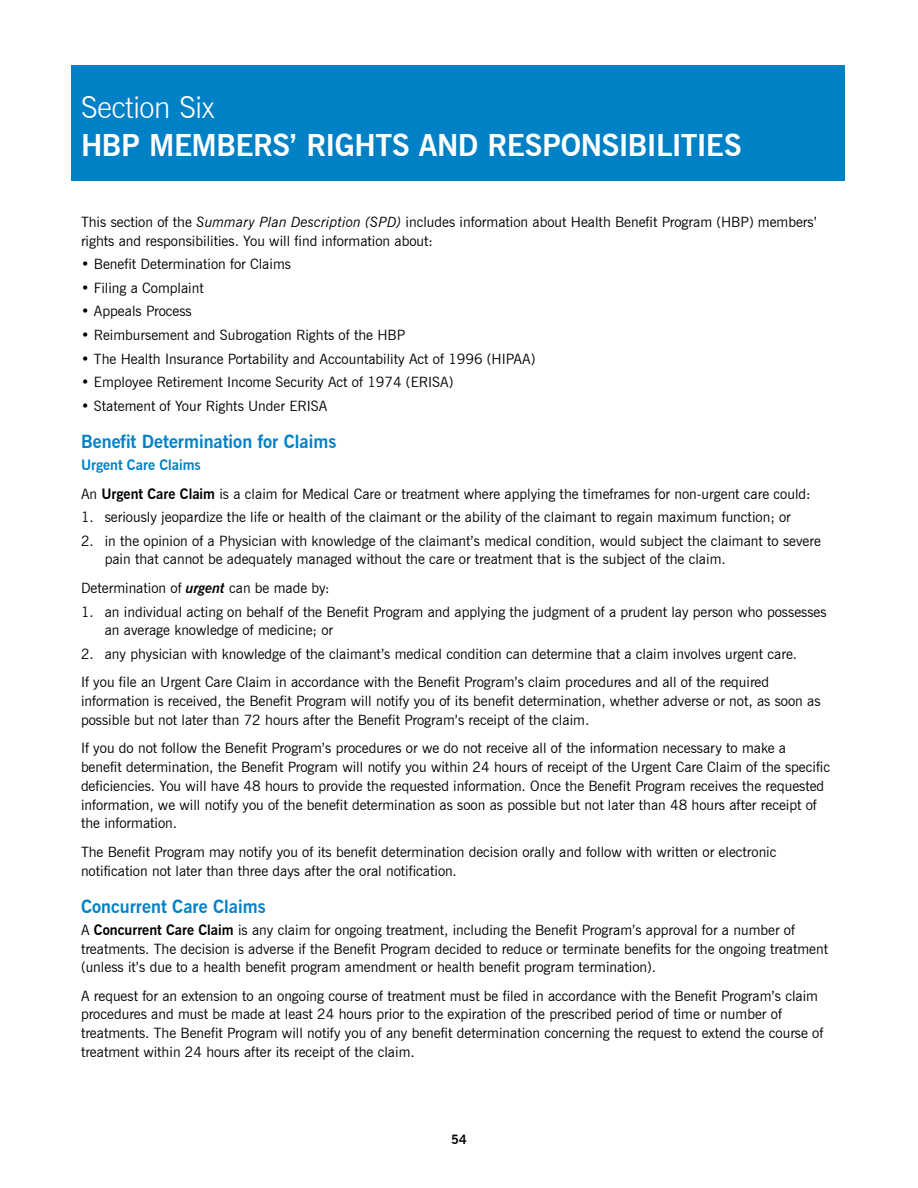
<style>
.page{position:relative;width:918px;height:1188px;background:#fff}
.page>*{position:absolute;margin:0;border:0;box-sizing:border-box;transform-origin:0 0}
.t1{font:700 30px "News Gothic BT";letter-spacing:-.02em;color:#fff}
.t2{font:300 30px "News Gothic BT";letter-spacing:-.015em;color:#fff}
.t3{font:700 18px "News Gothic BT";color:#0081c6}
.t4{font:14.25px/18.8px "News Gothic BT";color:#000}
.t5{font:700 12.75px "News Gothic BT";color:#000}
.s1{font-style:italic}
.s2{font-weight:700;color:#0081c6}
.s3{font-weight:700}
.s4{font-weight:700;font-style:italic}
</style>
<div class="page">
<div style="left:71px;top:65px;width:774px;height:116px;background:#0081c6"></div>
<h1 class="t2" style="left:81px;top:89px;width:135px">Section Six</h1>
<h1 class="t1" style="left:81px;top:127px;width:662px">HBP MEMBERS’ RIGHTS AND RESPONSIBILITIES</h1>
<p class="t4" style="left:81px;top:212px;width:738px">This section of the <span class="s1">Summary Plan Description (SPD)</span> includes information about Health Benefit Program (HBP) members’ rights and responsibilities. You will find information about:</p>
<p class="t4" style="left:81px;top:255px;width:212px">• Benefit Determination for Claims</p>
<p class="t4" style="left:81px;top:278px;width:124px">• Filing a Complaint</p>
<p class="t4" style="left:81px;top:302px;width:112px">• Appeals Process</p>
<p class="t4" style="left:81px;top:325px;width:326px">• Reimbursement and Subrogation Rights of the HBP</p>
<p class="t4" style="left:81px;top:349px;width:456px">• The Health Insurance Portability and Accountability Act of 1996 (HIPAA)</p>
<p class="t4" style="left:81px;top:373px;width:374px">• Employee Retirement Income Security Act of 1974 (ERISA)</p>
<p class="t4" style="left:81px;top:396px;width:248px">• Statement of Your Rights Under ERISA</p>
<p class="t3" style="left:81px;top:431px;width:257px">Benefit Determination for Claims</p>
<p class="t4" style="left:81px;top:451px;width:731px;line-height:28.5px"><span class="s2">Urgent Care Claims<br></span>An <span class="s3">Urgent Care Claim</span> is a claim for Medical Care or treatment where applying the timeframes for non-urgent care could:</p>
<p class="t4" style="left:81px;top:508px;width:711px">1. seriously jeopardize the life or health of the claimant or the ability of the claimant to regain maximum function; or</p>
<p class="t4" style="left:105px;top:531px;width:718px;text-indent:-24px">2. in the opinion of a Physician with knowledge of the claimant’s medical condition, would subject the claimant to severe pain that cannot be adequately managed without the care or treatment that is the subject of the claim.</p>
<p class="t4" style="left:81px;top:578px;width:250px">Determination of <span class="s4">urgent</span> can be made by:</p>
<p class="t4" style="left:105px;top:602px;width:723px;text-indent:-24px">1. an individual acting on behalf of the Benefit Program and applying the judgment of a prudent lay person who possesses an average knowledge of medicine; or</p>
<p class="t4" style="left:81px;top:640px;width:718px;line-height:28.5px">2. any physician with knowledge of the claimant’s medical condition can determine that a claim involves urgent care.<br>If you file an Urgent Care Claim in accordance with the Benefit Program’s claim procedures and all of the required</p>
<p class="t4" style="left:81px;top:692px;width:741px">information is received, the Benefit Program will notify you of its benefit determination, whether adverse or not, as soon as possible but not later than 72 hours after the Benefit Program’s receipt of the claim.</p>
<p class="t4" style="left:81px;top:739px;width:751px">If you do not follow the Benefit Program’s procedures or we do not receive all of the information necessary to make a benefit determination, the Benefit Program will notify you within 24 hours of receipt of the Urgent Care Claim of the specific deficiencies. You will have 48 hours to provide the requested information. Once the Benefit Program receives the requested information, we will notify you of the benefit determination as soon as possible but not later than 48 hours after receipt of the information.</p>
<p class="t4" style="left:81px;top:842px;width:697px">The Benefit Program may notify you of its benefit determination decision orally and follow with written or electronic notification not later than three days after the oral notification.</p>
<p class="t3" style="left:81px;top:895px;width:186px">Concurrent Care Claims</p>
<p class="t4" style="left:81px;top:920px;width:749px">A <span class="s3">Concurrent Care Claim</span> is any claim for ongoing treatment, including the Benefit Program’s approval for a number of treatments. The decision is adverse if the Benefit Program decided to reduce or terminate benefits for the ongoing treatment (unless it’s due to a health benefit program amendment or health benefit program termination).</p>
<p class="t4" style="left:81px;top:986px;width:744px">A request for an extension to an ongoing course of treatment must be filed in accordance with the Benefit Program’s claim procedures and must be made at least 24 hours prior to the expiration of the prescribed period of time or number of treatments. The Benefit Program will notify you of any benefit determination concerning the request to extend the course of treatment within 24 hours after its receipt of the claim.</p>
<p class="t5" style="left:451px;top:1131px;width:17px">54</p>
</div>
